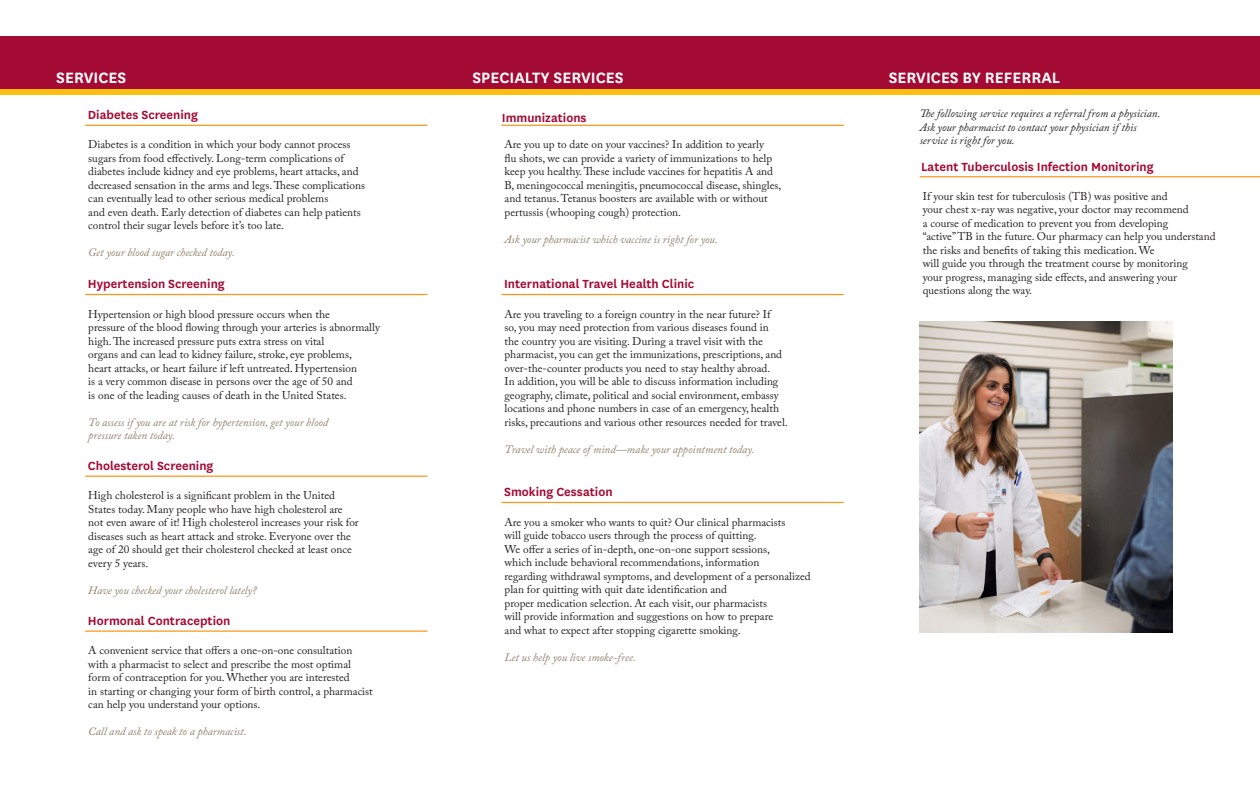
<style>
.page{position:relative;width:1260px;height:788px;background:#fff}
.page>*{position:absolute;margin:0;border:0;box-sizing:border-box;transform-origin:0 0}
.Paragraph_Style_1{font:600 17.5px "National";color:#fff}
.t1{font:600 13.75px "National";color:#a30a34}
.Paragraph_Style_1-2{font:11.25px "Adobe Caslon Pro";color:#231f20}
.Paragraph_Style_1-3{font:italic 11.25px "Adobe Caslon Pro";color:#907f68}
.Paragraph_Style_1-4{font:italic 11.25px/13.5px "Adobe Caslon Pro";color:#231f20}
</style>
<div class="page">
<hr style="left:85px;top:125px;width:342px;height:1px;background:#f7971d">
<div style="left:0;top:53px;width:1260px;height:42px;background:#fdbe12"></div>
<div style="left:0;top:36px;width:1260px;height:53px;background:#a30a34"></div>
<hr style="left:85px;top:294px;width:342px;height:1px;background:#f7971d">
<hr style="left:85px;top:475px;width:342px;height:2px;background:#f7971d">
<hr style="left:85px;top:630px;width:342px;height:1px;background:#f7971d">
<hr style="left:501px;top:125px;width:343px;height:1px;background:#f7971d">
<hr style="left:501px;top:294px;width:343px;height:1px;background:#f7971d">
<hr style="left:501px;top:502px;width:343px;height:1px;background:#f7971d">
<hr style="left:920px;top:176px;width:340px;height:1px;background:#f7971d">
<img style="left:920px;top:321px;width:253px;height:311px">
<p class="Paragraph_Style_1" style="left:56px;top:65px;width:72px">SERVICES</p>
<p class="Paragraph_Style_1" style="left:472px;top:65px;width:153px">SPECIALTY SERVICES</p>
<p class="Paragraph_Style_1" style="left:889px;top:65px;width:173px">SERVICES BY REFERRAL</p>
<p class="t1" style="left:88px;top:105px;width:112px">Diabetes Screening</p>
<p class="Paragraph_Style_1-2" style="left:88px;top:138px;width:264px">Diabetes is a condition in which your body cannot process</p>
<p class="Paragraph_Style_1-2" style="left:88px;top:151px;width:257px">sugars from food effectively. Long-term complications of</p>
<p class="Paragraph_Style_1-2" style="left:88px;top:165px;width:272px">diabetes include kidney and eye problems, heart attacks, and</p>
<p class="Paragraph_Style_1-2" style="left:88px;top:178px;width:278px">decreased sensation in the arms and legs. These complications</p>
<p class="Paragraph_Style_1-2" style="left:88px;top:192px;width:242px">can eventually lead to other serious medical problems</p>
<p class="Paragraph_Style_1-2" style="left:88px;top:205px;width:274px">and even death. Early detection of diabetes can help patients</p>
<p class="Paragraph_Style_1-2" style="left:88px;top:219px;width:197px">control their sugar levels before it’s too late.</p>
<p class="Paragraph_Style_1-3" style="left:88px;top:246px;width:148px">Get your blood sugar checked today.</p>
<p class="t1" style="left:88px;top:274px;width:138px">Hypertension Screening</p>
<p class="Paragraph_Style_1-2" style="left:88px;top:307px;width:243px">Hypertension or high blood pressure occurs when the</p>
<p class="Paragraph_Style_1-2" style="left:88px;top:320px;width:293px">pressure of the blood flowing through your arteries is abnormally</p>
<p class="Paragraph_Style_1-2" style="left:88px;top:334px;width:237px">high. The increased pressure puts extra stress on vital</p>
<p class="Paragraph_Style_1-2" style="left:88px;top:347px;width:265px">organs and can lead to kidney failure, stroke, eye problems,</p>
<p class="Paragraph_Style_1-2" style="left:88px;top:361px;width:270px">heart attacks, or heart failure if left untreated. Hypertension</p>
<p class="Paragraph_Style_1-2" style="left:88px;top:374px;width:266px">is a very common disease in persons over the age of 50 and</p>
<p class="Paragraph_Style_1-2" style="left:88px;top:388px;width:260px">is one of the leading causes of death in the United States.</p>
<p class="Paragraph_Style_1-3" style="left:88px;top:415px;width:241px">To assess if you are at risk for hypertension, get your blood</p>
<p class="Paragraph_Style_1-3" style="left:88px;top:428px;width:88px">pressure taken today.</p>
<p class="t1" style="left:88px;top:456px;width:127px">Cholesterol Screening</p>
<p class="Paragraph_Style_1-2" style="left:88px;top:489px;width:248px">High cholesterol is a significant problem in the United</p>
<p class="Paragraph_Style_1-2" style="left:88px;top:502px;width:256px">States today. Many people who have high cholesterol are</p>
<p class="Paragraph_Style_1-2" style="left:88px;top:516px;width:272px">not even aware of it! High cholesterol increases your risk for</p>
<p class="Paragraph_Style_1-2" style="left:88px;top:529px;width:264px">diseases such as heart attack and stroke. Everyone over the</p>
<p class="Paragraph_Style_1-2" style="left:88px;top:543px;width:265px">age of 20 should get their cholesterol checked at least once</p>
<p class="Paragraph_Style_1-2" style="left:88px;top:556px;width:62px">every 5 years.</p>
<p class="Paragraph_Style_1-3" style="left:88px;top:583px;width:170px">Have you checked your cholesterol lately?</p>
<p class="t1" style="left:88px;top:611px;width:144px">Hormonal Contraception</p>
<p class="Paragraph_Style_1-2" style="left:88px;top:643px;width:266px">A convenient service that offers a one-on-one consultation</p>
<p class="Paragraph_Style_1-2" style="left:88px;top:657px;width:264px">with a pharmacist to select and prescribe the most optimal</p>
<p class="Paragraph_Style_1-2" style="left:88px;top:670px;width:263px">form of contraception for you. Whether you are interested</p>
<p class="Paragraph_Style_1-2" style="left:88px;top:684px;width:286px">in starting or changing your form of birth control, a pharmacist</p>
<p class="Paragraph_Style_1-2" style="left:88px;top:697px;width:174px">can help you understand your options.</p>
<p class="Paragraph_Style_1-3" style="left:88px;top:724px;width:160px">Call and ask to speak to a pharmacist.</p>
<p class="t1" style="left:502px;top:108px;width:86px">Immunizations</p>
<p class="Paragraph_Style_1-2" style="left:505px;top:138px;width:261px">Are you up to date on your vaccines? In addition to yearly</p>
<p class="Paragraph_Style_1-2" style="left:505px;top:151px;width:269px">flu shots, we can provide a variety of immunizations to help</p>
<p class="Paragraph_Style_1-2" style="left:505px;top:165px;width:270px">keep you healthy. These include vaccines for hepatitis A and</p>
<p class="Paragraph_Style_1-2" style="left:505px;top:178px;width:278px">B, meningococcal meningitis, pneumococcal disease, shingles,</p>
<p class="Paragraph_Style_1-2" style="left:505px;top:192px;width:265px">and tetanus. Tetanus boosters are available with or without</p>
<p class="Paragraph_Style_1-2" style="left:505px;top:205px;width:178px">pertussis (whooping cough) protection.</p>
<p class="Paragraph_Style_1-3" style="left:505px;top:232px;width:215px">Ask your pharmacist which vaccine is right for you.</p>
<p class="t1" style="left:504px;top:274px;width:192px">International Travel Health Clinic</p>
<p class="Paragraph_Style_1-2" style="left:505px;top:307px;width:267px">Are you traveling to a foreign country in the near future? If</p>
<p class="Paragraph_Style_1-2" style="left:505px;top:320px;width:266px">so, you may need protection from various diseases found in</p>
<p class="Paragraph_Style_1-2" style="left:505px;top:334px;width:260px">the country you are visiting. During a travel visit with the</p>
<p class="Paragraph_Style_1-2" style="left:505px;top:347px;width:279px">pharmacist, you can get the immunizations, prescriptions, and</p>
<p class="Paragraph_Style_1-2" style="left:505px;top:361px;width:267px">over-the-counter products you need to stay healthy abroad.</p>
<p class="Paragraph_Style_1-2" style="left:505px;top:374px;width:275px">In addition, you will be able to discuss information including</p>
<p class="Paragraph_Style_1-2" style="left:505px;top:388px;width:276px">geography, climate, political and social environment, embassy</p>
<p class="Paragraph_Style_1-2" style="left:505px;top:401px;width:276px">locations and phone numbers in case of an emergency, health</p>
<p class="Paragraph_Style_1-2" style="left:505px;top:415px;width:285px">risks, precautions and various other resources needed for travel.</p>
<p class="Paragraph_Style_1-3" style="left:505px;top:442px;width:252px">Travel with peace of mind—make your appointment today.</p>
<p class="t1" style="left:504px;top:482px;width:110px">Smoking Cessation</p>
<p class="Paragraph_Style_1-2" style="left:505px;top:515px;width:282px">Are you a smoker who wants to quit? Our clinical pharmacists</p>
<p class="Paragraph_Style_1-2" style="left:505px;top:528px;width:254px">will guide tobacco users through the process of quitting.</p>
<p class="Paragraph_Style_1-2" style="left:505px;top:542px;width:267px">We offer a series of in-depth, one-on-one support sessions,</p>
<p class="Paragraph_Style_1-2" style="left:505px;top:555px;width:256px">which include behavioral recommendations, information</p>
<p class="Paragraph_Style_1-2" style="left:505px;top:569px;width:308px">regarding withdrawal symptoms, and development of a personalized</p>
<p class="Paragraph_Style_1-2" style="left:505px;top:582px;width:224px">plan for quitting with quit date identification and</p>
<p class="Paragraph_Style_1-2" style="left:505px;top:596px;width:264px">proper medication selection. At each visit, our pharmacists</p>
<p class="Paragraph_Style_1-2" style="left:505px;top:609px;width:270px">will provide information and suggestions on how to prepare</p>
<p class="Paragraph_Style_1-2" style="left:505px;top:623px;width:238px">and what to expect after stopping cigarette smoking.</p>
<p class="Paragraph_Style_1-3" style="left:505px;top:650px;width:133px">Let us help you live smoke-free.</p>
<p class="Paragraph_Style_1-4" style="left:920px;top:106px;width:242px">The following service requires a referral from a physician.</p>
<p class="Paragraph_Style_1-4" style="left:920px;top:120px;width:218px">Ask your pharmacist to contact your physician if this service is right for you.</p>
<p class="t1" style="left:921px;top:157px;width:234px">Latent Tuberculosis Infection Monitoring</p>
<p class="Paragraph_Style_1-2" style="left:923px;top:189px;width:246px">If your skin test for tuberculosis (TB) was positive and</p>
<p class="Paragraph_Style_1-2" style="left:923px;top:203px;width:267px">your chest x-ray was negative, your doctor may recommend</p>
<p class="Paragraph_Style_1-2" style="left:923px;top:216px;width:247px">a course of medication to prevent you from developing</p>
<p class="Paragraph_Style_1-2" style="left:923px;top:230px;width:294px">“active” TB in the future. Our pharmacy can help you understand</p>
<p class="Paragraph_Style_1-2" style="left:923px;top:243px;width:233px">the risks and benefits of taking this medication. We</p>
<p class="Paragraph_Style_1-2" style="left:923px;top:257px;width:267px">will guide you through the treatment course by monitoring</p>
<p class="Paragraph_Style_1-2" style="left:923px;top:270px;width:256px">your progress, managing side effects, and answering your</p>
<p class="Paragraph_Style_1-2" style="left:923px;top:284px;width:111px">questions along the way.</p>
</div>
